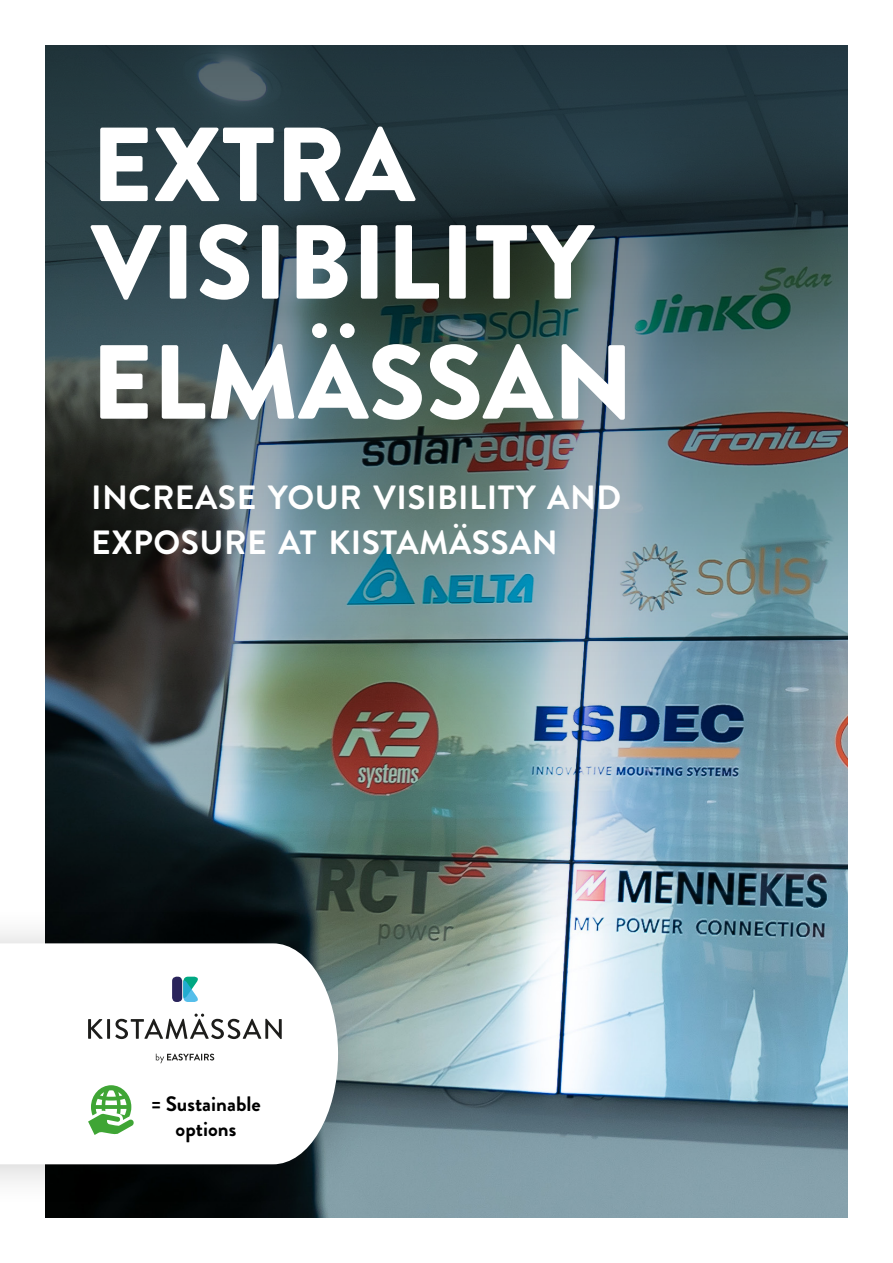
<style>
.page{position:relative;width:893px;height:1263px;background:#fff}
.page>*{position:absolute;margin:0;border:0;box-sizing:border-box;transform-origin:0 0}
.t1{font:900 105px/97.5px "Brandon Grotesque";color:#fff}
.t2{font:700 33.6px/45px "Brandon Grotesque";letter-spacing:.015em;color:#fff}
.t3{font:700 20.85px/25px "Brandon Grotesque";color:#000;text-align:center}
</style>
<div class="page">
<img style="left:46px;top:943px;width:801px;height:274px">
<img style="left:46px;top:46px;width:801px;height:897px">
<div style="left:0;top:905px;width:381px;height:303px;background:#000;opacity:.2"></div>
<svg style="left:0;top:943px;width:338px;height:221px"></svg>
<svg style="left:88px;top:1013px;width:194px;height:26px"></svg>
<div style="left:172px;top:977px;width:10px;height:25px;background:#2a245b;border-radius:4px"></div>
<svg style="left:183px;top:977px;width:17px;height:25px"></svg>
<svg style="left:156px;top:1054px;width:58px;height:9px"></svg>
<svg style="left:88px;top:1085px;width:46px;height:50px"></svg>
<h1 class="t1" style="left:91px;top:118px;width:504px">EXTRA<br>VISIBILITY</h1>
<h1 class="t1" style="left:91px;top:335px;width:544px">ELMÄSSAN</h1>
<p class="t2" style="left:91px;top:475px;width:532px">INCREASE YOUR VISIBILITY AND<br>EXPOSURE AT KISTAMÄSSAN</p>
<p class="t3" style="left:151px;top:1091px;width:111px">= Sustainable options</p>
</div>
